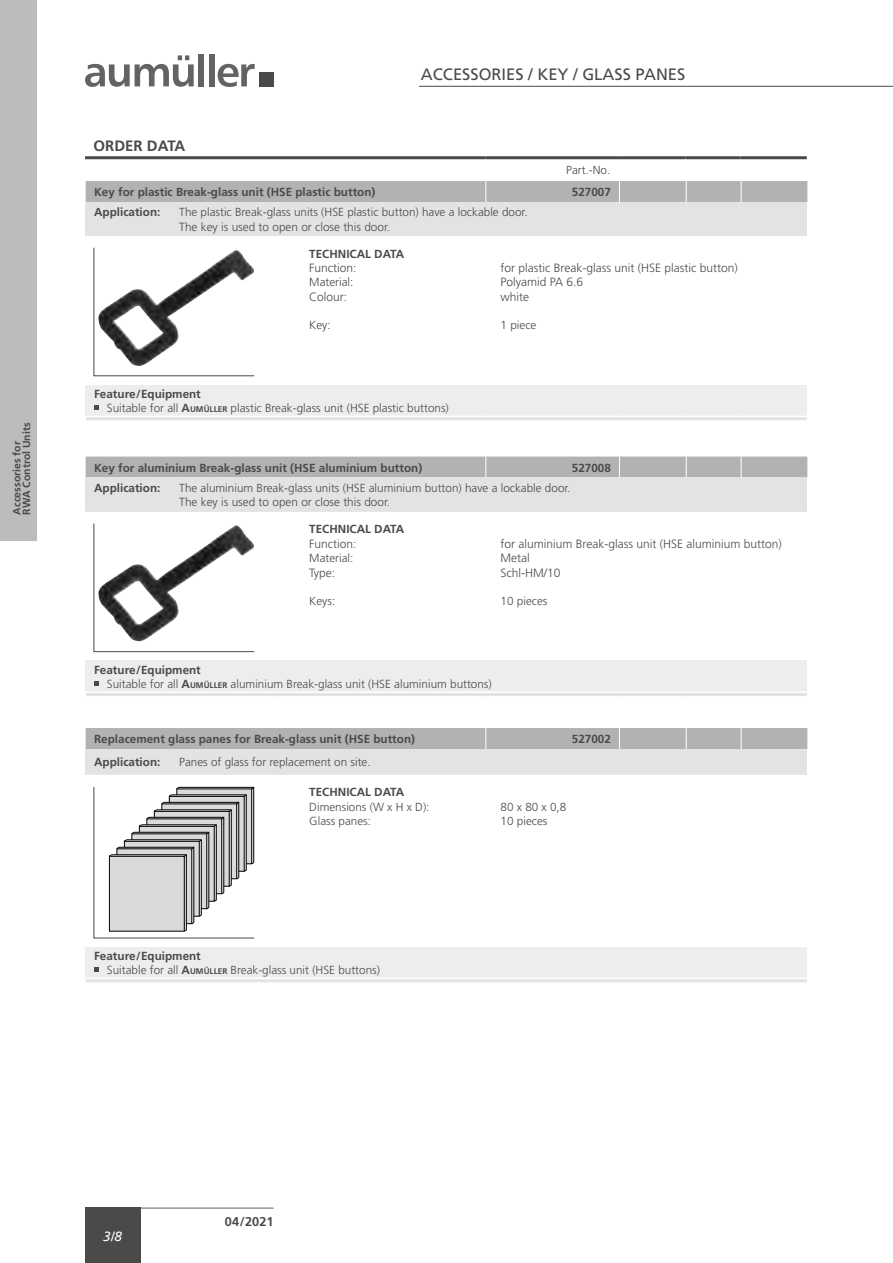
<style>
.page{position:relative;width:893px;height:1263px;background:#fff}
.page>*{position:absolute;margin:0;border:0;box-sizing:border-box;transform-origin:0 0}
.t1{font:16.5px "Frutiger LT Std";color:#4a4a49}
.t2{font:700 15px "Frutiger LT Std";color:#4a4a49}
.t3{font:italic 13.5px "Frutiger LT";color:#fff}
.t4{font:700 12.75px "Frutiger LT Std";color:#4a4a49}
.t5{font:300 12px "Frutiger LT Std";color:#4a4a49}
.t6{font:300 11.85px "Frutiger LT Std";color:#4a4a49}
.t7{font:300 11.7px/14.2px "Frutiger LT Std";color:#4a4a49}
.t8{font:700 11.7px "Frutiger LT Std";color:#4a4a49}
.t9{font:700 11.7px "Frutiger LT";color:#4a4a49}
.t10{font:700 10.5px/9.6px "Frutiger LT Std";color:#4a4a49}
.s1{font-size:11.7px}
.s2{font-weight:700}
.s3{font-weight:700;font-size:8.25px}
.s4{font-family:"Frutiger LT Std"}
</style>
<div class="page">
<hr style="left:85px;top:1208px;width:189px;height:1px;background:#646363">
<div style="left:85px;top:1208px;width:55px;height:55px;background:#4a4a49"></div>
<hr style="left:419px;top:86px;width:474px;height:1px;background:#4a4a49">
<svg style="left:85px;top:55px;width:109px;height:32px"></svg>
<div style="left:198px;top:54px;width:6px;height:32px;background:#646363"></div>
<div style="left:209px;top:54px;width:5px;height:32px;background:#646363"></div>
<svg style="left:218px;top:64px;width:37px;height:23px"></svg>
<div style="left:260px;top:72px;width:14px;height:14px;background:#4a4a49"></div>
<div style="left:0;top:0;width:37px;height:540px;background:#bcbcbc"></div>
<div style="left:86px;top:749px;width:721px;height:26px;background:#e3e3e3"></div>
<div style="left:86px;top:947px;width:721px;height:31px;background:#ededed"></div>
<div style="left:86px;top:728px;width:721px;height:21px;background:#b3b2b2"></div>
<hr style="left:86px;top:979px;width:721px;height:3px;background:#e3e3e3">
<svg style="left:94px;top:967px;width:5px;height:5px"></svg>
<div style="left:86px;top:202px;width:721px;height:34px;background:#e3e3e3"></div>
<div style="left:86px;top:385px;width:721px;height:31px;background:#ededed"></div>
<hr style="left:86px;top:417px;width:721px;height:3px;background:#e3e3e3">
<svg style="left:94px;top:405px;width:5px;height:5px"></svg>
<div style="left:86px;top:478px;width:721px;height:34px;background:#e3e3e3"></div>
<svg style="left:86px;top:652px;width:721px;height:9px"></svg>
<div style="left:86px;top:661px;width:721px;height:31px;background:#ededed"></div>
<div style="left:86px;top:457px;width:721px;height:21px;background:#b3b2b2"></div>
<hr style="left:275px;top:512px;width:1px;height:149px;background:#fff">
<hr style="left:86px;top:693px;width:721px;height:3px;background:#e3e3e3">
<hr style="left:85px;top:691px;width:190px;height:2px;background:#fff">
<hr style="left:275px;top:691px;width:211px;height:2px;background:#fff">
<hr style="left:486px;top:691px;width:133px;height:2px;background:#fff">
<hr style="left:619px;top:691px;width:67px;height:2px;background:#fff">
<hr style="left:686px;top:691px;width:55px;height:2px;background:#fff">
<hr style="left:741px;top:691px;width:67px;height:2px;background:#fff">
<svg style="left:94px;top:681px;width:5px;height:5px"></svg>
<svg style="left:93px;top:247px;width:162px;height:129px"></svg>
<svg style="left:93px;top:523px;width:162px;height:129px"></svg>
<svg style="left:93px;top:786px;width:162px;height:153px"></svg>
<hr style="left:85px;top:156px;width:400px;height:3px;background:#4a4a49">
<hr style="left:485px;top:156px;width:134px;height:3px;background:#4a4a49">
<hr style="left:619px;top:156px;width:67px;height:3px;background:#4a4a49">
<hr style="left:686px;top:156px;width:55px;height:3px;background:#4a4a49">
<hr style="left:741px;top:156px;width:66px;height:3px;background:#4a4a49">
<svg style="left:86px;top:159px;width:721px;height:43px"></svg>
<hr style="left:85px;top:180px;width:400px;height:1px;background:#fff">
<hr style="left:485px;top:180px;width:134px;height:1px;background:#fff">
<hr style="left:619px;top:180px;width:67px;height:1px;background:#fff">
<hr style="left:686px;top:180px;width:55px;height:1px;background:#fff">
<hr style="left:741px;top:180px;width:66px;height:1px;background:#fff">
<img style="left:98px;top:250px;width:156px;height:116px">
<img style="left:98px;top:525px;width:156px;height:116px">
<p class="t10" style="left:12px;top:514px;width:93px;rotate:-90deg">Accessories for<br>RWA Control Units</p>
<p class="t2" style="left:94px;top:137px;width:93px">ORDER DATA</p>
<h1 class="t1" style="left:421px;top:65px;width:266px">ACCESSORIES / KEY / GLASS PANES</h1>
<p class="t7" style="left:566px;top:163px;width:46px">Part.-No.</p>
<p class="t8" style="left:94px;top:185px;width:283px">Key for plastic Break-glass unit (HSE plastic button)</p>
<p class="t8" style="left:572px;top:185px;width:41px">527007</p>
<p class="t8" style="left:94px;top:205px;width:68px">Application:</p>
<p class="t7" style="left:179px;top:205px;width:350px">The plastic Break-glass units (HSE plastic button) have a lockable door.</p>
<p class="t6" style="left:179px;top:220px;width:213px">The key is used to open or close this door.</p>
<p class="t8" style="left:309px;top:247px;width:96px">TECHNICAL DATA</p>
<p class="t5" style="left:309px;top:261px;width:49px">Function<span class="s1">:</span></p>
<p class="t5" style="left:501px;top:261px;width:239px">for plastic Break-glass unit (HSE plastic button)</p>
<p class="t7" style="left:309px;top:275px;width:46px">Material:</p>
<p class="t5" style="left:501px;top:275px;width:84px">Polyamid PA 6.6</p>
<p class="t5" style="left:309px;top:290px;width:40px">Colour:</p>
<p class="t5" style="left:501px;top:290px;width:30px">white</p>
<p class="t7" style="left:309px;top:318px;width:23px">Key:</p>
<p class="t7" style="left:501px;top:318px;width:37px">1 piece</p>
<p class="t7" style="left:107px;top:387px;width:343px;text-indent:-13px"><span class="s2">Feature/Equipment<br></span>Suitable for all <span class="s2">A</span><span class="s3">UMÜLLER</span> plastic Break-glass unit (HSE plastic buttons)</p>
<p class="t8" style="left:94px;top:461px;width:330px">Key for aluminium Break-glass unit (HSE aluminium button)</p>
<p class="t8" style="left:572px;top:461px;width:41px">527008</p>
<p class="t8" style="left:94px;top:481px;width:68px">Application:</p>
<p class="t7" style="left:179px;top:481px;width:393px">The aluminium Break-glass units (HSE aluminium button) have a lockable door.</p>
<p class="t6" style="left:179px;top:496px;width:213px">The key is used to open or close this door.</p>
<p class="t8" style="left:309px;top:522px;width:96px">TECHNICAL DATA</p>
<p class="t5" style="left:309px;top:537px;width:49px">Function<span class="s1">:</span></p>
<p class="t5" style="left:501px;top:537px;width:283px">for aluminium Break-glass unit (HSE aluminium button)</p>
<p class="t7" style="left:309px;top:551px;width:46px">Material:</p>
<p class="t5" style="left:501px;top:551px;width:31px">Metal</p>
<p class="t5" style="left:309px;top:566px;width:28px">Type:</p>
<p class="t5" style="left:501px;top:566px;width:62px">Schl-HM/10</p>
<p class="t7" style="left:309px;top:594px;width:27px">Keys:</p>
<p class="t7" style="left:501px;top:594px;width:48px">10 pieces</p>
<p class="t7" style="left:107px;top:663px;width:386px;text-indent:-13px"><span class="s2">Feature/Equipment<br></span>Suitable for all <span class="s2">A</span><span class="s3">UMÜLLER</span> aluminium Break-glass unit (HSE aluminium buttons)</p>
<p class="t9" style="left:94px;top:732px;width:322px"><span class="s4">Replacement glass panes</span> for Break-glass unit (HSE button)</p>
<p class="t8" style="left:572px;top:732px;width:41px">527002</p>
<p class="t8" style="left:94px;top:755px;width:68px">Application:</p>
<p class="t7" style="left:179px;top:755px;width:193px">Panes of glass for replacement on site.</p>
<p class="t8" style="left:309px;top:785px;width:96px">TECHNICAL DATA</p>
<p class="t7" style="left:309px;top:799px;width:122px">Dimensions (W x H x D):</p>
<p class="t7" style="left:501px;top:799px;width:67px">80 x 80 x 0,8</p>
<p class="t7" style="left:309px;top:814px;width:63px">Glass panes:</p>
<p class="t7" style="left:501px;top:814px;width:48px">10 pieces</p>
<p class="t7" style="left:107px;top:949px;width:275px;text-indent:-13px"><span class="s2">Feature/Equipment<br></span>Suitable for all <span class="s2">A</span><span class="s3">UMÜLLER</span> Break-glass unit (HSE buttons)</p>
<p class="t3" style="left:103px;top:1229px;width:20px">3/8</p>
<p class="t4" style="left:225px;top:1214px;width:50px">04/2021</p>
</div>
